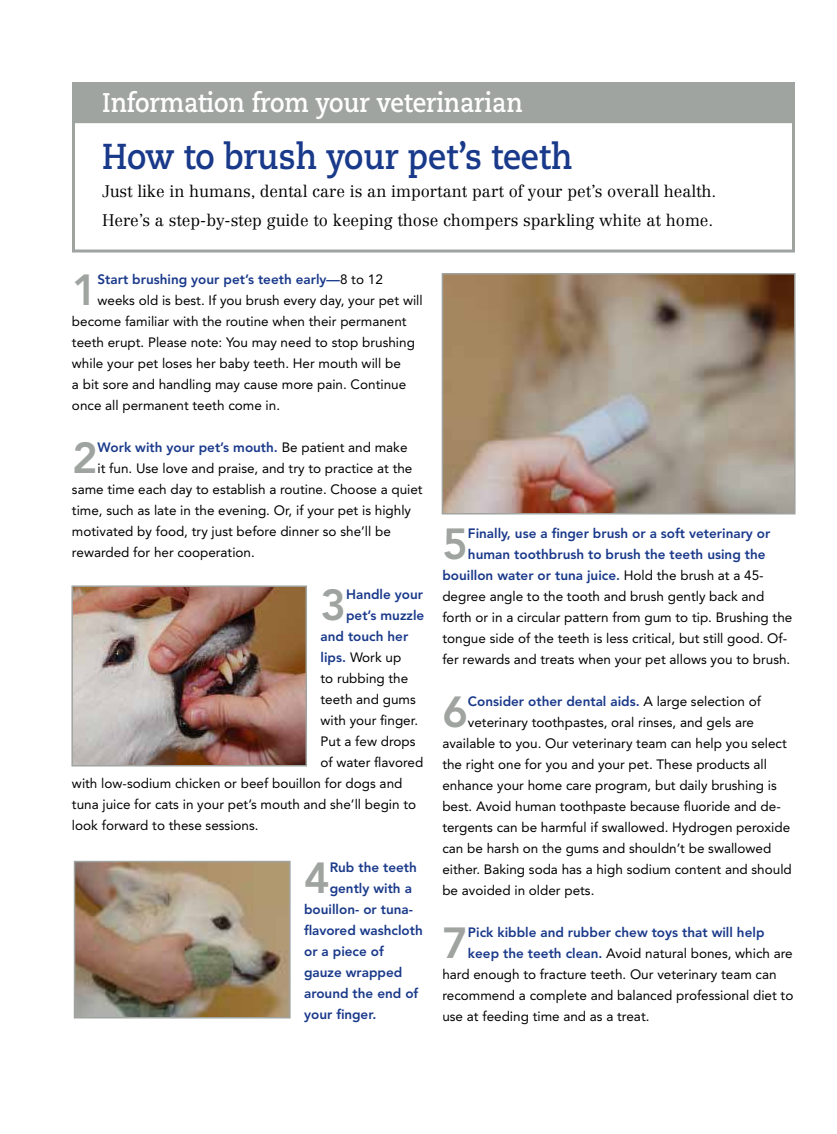
<style>
.page{position:relative;width:837px;height:1134px;background:#fff}
.page>*{position:absolute;margin:0;border:0;box-sizing:border-box;transform-origin:0 0}
.t1{font:800 43.2px "Avenir LT Std";color:#a0a4a1}
.t2{font:700 36px "Caecilia LT Std";letter-spacing:-.005em;color:#19398a;scale:.9 1}
.t3{font:700 27px "Caecilia LT Std";letter-spacing:-.005em;color:#fff;scale:.9 1}
.t4{font:300 16.5px/28.5px "Centennial LT Std";color:#000}
.t5{font:13.5px "Avenir LT Std";color:#000}
.t6{font:800 13.5px "Avenir LT Std";color:#19398a}
.s1{font-weight:400;color:#000}
.s2{font-weight:800;color:#19398a}
</style>
<div class="page">
<div style="left:72px;top:120px;width:723px;height:133px;border:3px solid #a0a4a1"></div>
<div style="left:72px;top:83px;width:723px;height:38px;background:#a0a4a1"></div>
<img style="left:74px;top:588px;width:230px;height:175px">
<div style="left:71px;top:585px;width:236px;height:181px;border:2px solid #a0a4a1"></div>
<img style="left:77px;top:864px;width:211px;height:151px">
<div style="left:74px;top:861px;width:217px;height:157px;border:2px solid #a0a4a1"></div>
<img style="left:445px;top:276px;width:348px;height:235px">
<div style="left:442px;top:273px;width:354px;height:241px;border:2px solid #a0a4a1"></div>
<h3 class="t3" style="left:102px;top:87px;width:469px">Information from your veterinarian</h3>
<h2 class="t2" style="left:102px;top:135px;width:524px">How to brush your pet’s teeth</h2>
<p class="t4" style="left:102px;top:177px;width:616px">Just like in humans, dental care is an important part of your pet’s overall health.<br>Here’s a step-by-step guide to keeping those chompers sparkling white at home.</p>
<h1 class="t1" style="left:72px;top:264px;width:27px">1</h1>
<p class="t6" style="left:98px;top:271px;width:287px">Start brushing your pet’s teeth early—<span class="s1">8 to 12</span></p>
<p class="t5" style="left:98px;top:292px;width:327px">weeks old is best. If you brush every day, your pet will</p>
<p class="t5" style="left:72px;top:313px;width:336px">become familiar with the routine when their permanent</p>
<p class="t5" style="left:72px;top:334px;width:344px">teeth erupt. Please note: You may need to stop brushing</p>
<p class="t5" style="left:72px;top:355px;width:330px">while your pet loses her baby teeth. Her mouth will be</p>
<p class="t5" style="left:72px;top:376px;width:336px">a bit sore and handling may cause more pain. Continue</p>
<p class="t5" style="left:72px;top:397px;width:210px">once all permanent teeth come in.</p>
<h1 class="t1" style="left:72px;top:432px;width:27px">2</h1>
<p class="t6" style="left:98px;top:439px;width:312px">Work with your pet’s mouth. <span class="s1">Be patient and make</span></p>
<p class="t5" style="left:98px;top:460px;width:316px">it fun. Use love and praise, and try to practice at the</p>
<p class="t5" style="left:72px;top:481px;width:352px">same time each day to establish a routine. Choose a quiet</p>
<p class="t5" style="left:72px;top:502px;width:341px">time, such as late in the evening. Or, if your pet is highly</p>
<p class="t5" style="left:72px;top:523px;width:320px">motivated by food, try just before dinner so she’ll be</p>
<p class="t5" style="left:72px;top:544px;width:184px">rewarded for her cooperation.</p>
<h1 class="t1" style="left:321px;top:579px;width:27px">3</h1>
<p class="t6" style="left:346px;top:586px;width:79px">Handle your</p>
<p class="t6" style="left:346px;top:607px;width:80px">pet’s muzzle</p>
<p class="t6" style="left:321px;top:628px;width:89px">and touch her</p>
<p class="t5" style="left:321px;top:649px;width:82px"><span class="s2">lips.</span> Work up</p>
<p class="t5" style="left:321px;top:670px;width:89px">to rubbing the</p>
<p class="t5" style="left:321px;top:691px;width:97px">teeth and gums</p>
<p class="t5" style="left:321px;top:712px;width:99px">with your finger.</p>
<p class="t5" style="left:321px;top:733px;width:97px">Put a few drops</p>
<p class="t5" style="left:321px;top:754px;width:104px">of water flavored</p>
<p class="t5" style="left:72px;top:775px;width:332px">with low-sodium chicken or beef bouillon for dogs and</p>
<p class="t5" style="left:72px;top:796px;width:346px">tuna juice for cats in your pet’s mouth and she’ll begin to</p>
<p class="t5" style="left:72px;top:817px;width:188px">look forward to these sessions.</p>
<h1 class="t1" style="left:304px;top:852px;width:27px">4</h1>
<p class="t6" style="left:330px;top:859px;width:89px">Rub the teeth</p>
<p class="t6" style="left:330px;top:880px;width:84px">gently with a</p>
<p class="t6" style="left:304px;top:901px;width:110px">bouillon- or tuna-</p>
<p class="t6" style="left:304px;top:922px;width:120px">flavored washcloth</p>
<p class="t6" style="left:304px;top:943px;width:81px">or a piece of</p>
<p class="t6" style="left:304px;top:964px;width:100px">gauze wrapped</p>
<p class="t6" style="left:304px;top:985px;width:116px">around the end of</p>
<p class="t6" style="left:304px;top:1006px;width:74px">your finger.</p>
<h1 class="t1" style="left:442px;top:519px;width:27px">5</h1>
<p class="t6" style="left:468px;top:526px;width:304px">Finally, use a finger brush or a soft veterinary or</p>
<p class="t6" style="left:468px;top:547px;width:299px">human toothbrush to brush the teeth using the</p>
<p class="t6" style="left:442px;top:568px;width:323px">bouillon water or tuna juice. <span class="s1">Hold the brush at a 45-</span></p>
<p class="t5" style="left:442px;top:589px;width:323px">degree angle to the tooth and brush gently back and</p>
<p class="t5" style="left:442px;top:610px;width:351px">forth or in a circular pattern from gum to tip. Brushing the</p>
<p class="t5" style="left:442px;top:631px;width:346px">tongue side of the teeth is less critical, but still good. Of-</p>
<p class="t5" style="left:442px;top:652px;width:350px">fer rewards and treats when your pet allows you to brush.</p>
<h1 class="t1" style="left:442px;top:687px;width:27px">6</h1>
<p class="t6" style="left:468px;top:694px;width:295px">Consider other dental aids. <span class="s1">A large selection of</span></p>
<p class="t5" style="left:468px;top:715px;width:288px">veterinary toothpastes, oral rinses, and gels are</p>
<p class="t5" style="left:442px;top:736px;width:346px">available to you. Our veterinary team can help you select</p>
<p class="t5" style="left:442px;top:757px;width:326px">the right one for you and your pet. These products all</p>
<p class="t5" style="left:442px;top:778px;width:336px">enhance your home care program, but daily brushing is</p>
<p class="t5" style="left:442px;top:799px;width:340px">best. Avoid human toothpaste because fluoride and de-</p>
<p class="t5" style="left:442px;top:820px;width:349px">tergents can be harmful if swallowed. Hydrogen peroxide</p>
<p class="t5" style="left:442px;top:841px;width:330px">can be harsh on the gums and shouldn’t be swallowed</p>
<p class="t5" style="left:442px;top:862px;width:351px">either. Baking soda has a high sodium content and should</p>
<p class="t5" style="left:442px;top:883px;width:154px">be avoided in older pets.</p>
<h1 class="t1" style="left:442px;top:918px;width:27px">7</h1>
<p class="t6" style="left:468px;top:925px;width:298px">Pick kibble and rubber chew toys that will help</p>
<p class="t5" style="left:468px;top:946px;width:326px"><span class="s2">keep the teeth clean.</span> Avoid natural bones, which are</p>
<p class="t5" style="left:442px;top:967px;width:336px">hard enough to fracture teeth. Our veterinary team can</p>
<p class="t5" style="left:442px;top:988px;width:352px">recommend a complete and balanced professional diet to</p>
<p class="t5" style="left:442px;top:1009px;width:209px">use at feeding time and as a treat.</p>
</div>
